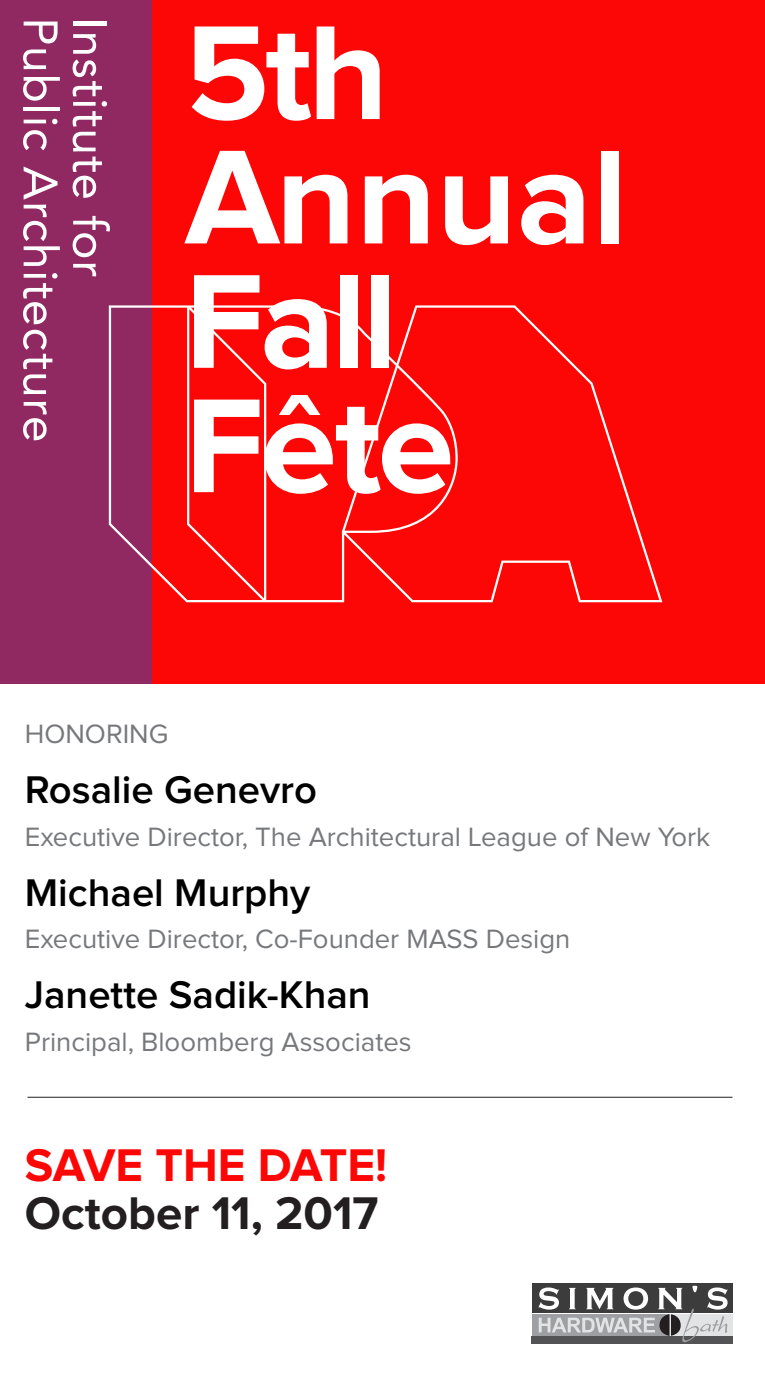
<style>
.page{position:relative;width:765px;height:1382px;background:#fff}
.page>*{position:absolute;margin:0;border:0;box-sizing:border-box;transform-origin:0 0}
.t1{font:700 138.75px/124.2px "Proxima Nova";letter-spacing:-.03em;color:#fff}
.t2{font:700 47.5px "Proxima Nova";color:#231f20}
.t3{font:700 47.5px "Proxima Nova";letter-spacing:-.005em;color:#fc0606}
.t4{font:600 40px "Proxima Nova";color:#000}
.t5{font:27.5px "Proxima Nova";color:#76787b}
</style>
<div class="page">
<div style="left:152px;top:0;width:613px;height:683px;background:#fc0606"></div>
<div style="left:0;top:0;width:152px;height:683px;background:#902962"></div>
<hr style="left:73px;top:22px;width:34px;height:4px;background:#fff">
<svg style="left:73px;top:34px;width:34px;height:92px"></svg>
<svg style="left:73px;top:132px;width:23px;height:19px"></svg>
<svg style="left:73px;top:157px;width:29px;height:41px"></svg>
<svg style="left:73px;top:216px;width:37px;height:41px"></svg>
<svg style="left:73px;top:264px;width:23px;height:12px"></svg>
<svg style="left:24px;top:22px;width:34px;height:21px"></svg>
<svg style="left:23px;top:49px;width:23px;height:20px"></svg>
<svg style="left:23px;top:77px;width:37px;height:24px"></svg>
<hr style="left:24px;top:108px;width:36px;height:3px;background:#fff">
<hr style="left:24px;top:120px;width:22px;height:3px;background:#fff">
<svg style="left:52px;top:119px;width:6px;height:5px"></svg>
<svg style="left:23px;top:130px;width:24px;height:20px"></svg>
<svg style="left:23px;top:166px;width:37px;height:100px"></svg>
<svg style="left:23px;top:273px;width:35px;height:51px"></svg>
<svg style="left:23px;top:330px;width:29px;height:64px"></svg>
<svg style="left:23px;top:402px;width:24px;height:38px"></svg>
<svg style="left:109px;top:305px;width:553px;height:297px"></svg>
<hr style="left:28px;top:1096px;width:704px;height:1px;background:#231f20">
<svg style="left:532px;top:1312px;width:200px;height:32px"></svg>
<div style="left:532px;top:1314px;width:137px;height:21px;background:#9d9fa2"></div>
<div style="left:671px;top:1314px;width:62px;height:21px;background:#e2e3e5"></div>
<div style="left:532px;top:1283px;width:200px;height:29px;background:#3c3c3d"></div>
<div style="left:532px;top:1335px;width:200px;height:8px;background:#535355"></div>
<svg style="left:539px;top:1285px;width:189px;height:57px"></svg>
<p class="t1" style="left:185px;top:17px;width:444px">5th<br>Annual<br>Fall<br>Fête</p>
<p class="t5" style="left:25px;top:721px;width:145px">HONORING</p>
<p class="t4" style="left:25px;top:772px;width:294px">Rosalie Genevro</p>
<p class="t5" style="left:25px;top:824px;width:687px">Executive Director, The Architectural League of New York</p>
<p class="t4" style="left:25px;top:874px;width:287px">Michael Murphy</p>
<p class="t5" style="left:25px;top:926px;width:547px">Executive Director, Co-Founder MASS Design</p>
<p class="t4" style="left:25px;top:977px;width:347px">Janette Sadik-Khan</p>
<p class="t5" style="left:25px;top:1029px;width:388px">Principal, Bloomberg Associates</p>
<p class="t3" style="left:25px;top:1143px;width:364px">SAVE THE DATE!</p>
<p class="t2" style="left:25px;top:1191px;width:355px">October 11, 2017</p>
</div>
